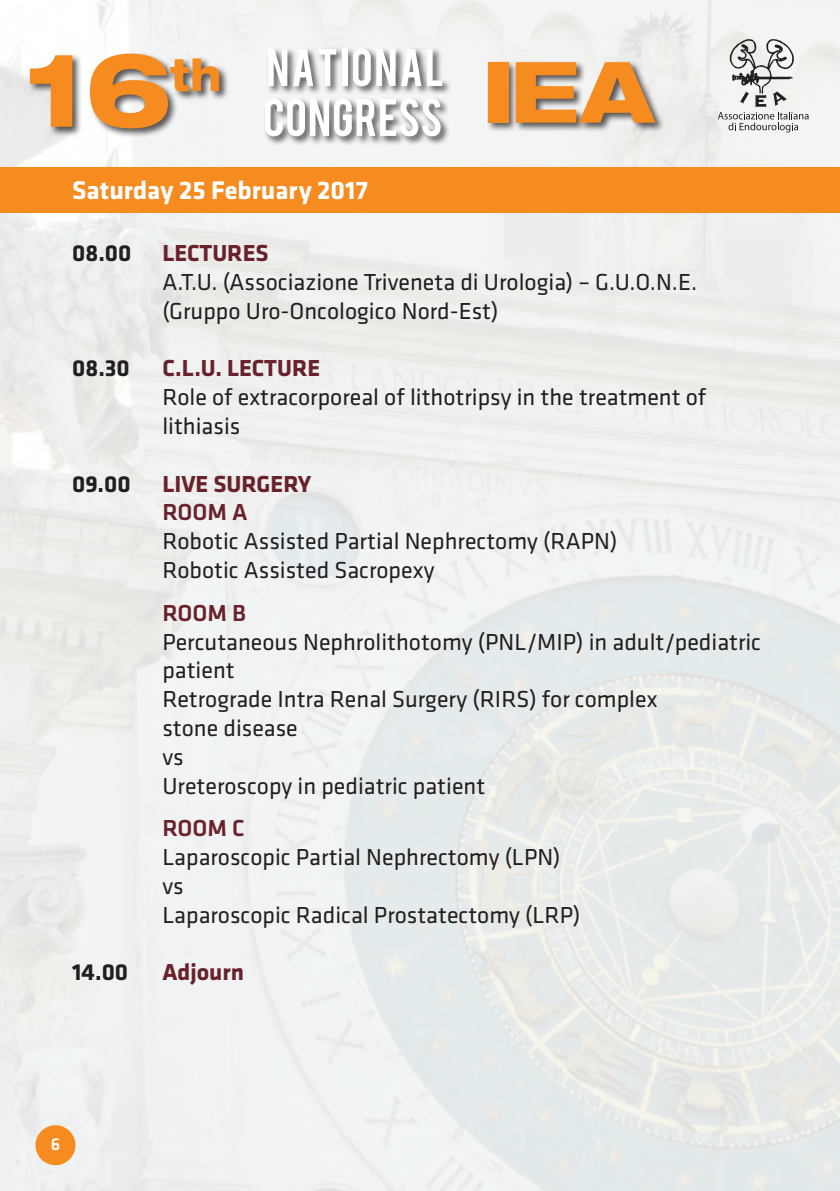
<style>
.page{position:relative;width:840px;height:1191px;background:#fff}
.page>*{position:absolute;margin:0;border:0;box-sizing:border-box;transform-origin:0 0}
.t1{font:800 expanded 103.2px "Helvetica Neue";color:#f68b1f;scale:.95 1}
.t2{font:800 expanded 44.4px "Helvetica Neue";color:#f68b1f;scale:.9 1}
.t3{font:700 26.4px "Klavika";color:#fff}
.t4{font:24px/28.8px "Klavika";color:#231f20}
.t5{font:700 24px "Klavika";color:#69222b}
.t6{font:700 24px "Klavika";color:#231f20}
.t7{font:500 24px "Klavika";color:#69222b}
.t8{font:500 18px "Klavika";color:#fff}
</style>
<div class="page">
<img style="left:0;top:0;width:839px;height:1191px">
<div style="left:35px;top:1125px;width:40px;height:40px;background:#f68b1f;border-radius:50%"></div>
<svg style="left:717px;top:39px;width:91px;height:93px"></svg>
<div style="left:485px;top:60px;width:180px;height:73px;background:#231f20;opacity:.75"></div>
<div style="left:488px;top:62px;width:20px;height:61px;background:#f68b1f"></div>
<svg style="left:515px;top:62px;width:140px;height:61px;background:#e29f5b"></svg>
<div style="left:28px;top:52px;width:201px;height:86px;background:#231f20;opacity:.75"></div>
<div style="left:263px;top:46px;width:189px;height:100px;background:#231f20;opacity:.75"></div>
<svg style="left:268px;top:49px;width:19px;height:37px"></svg>
<svg style="left:293px;top:49px;width:43px;height:37px"></svg>
<div style="left:341px;top:49px;width:6px;height:37px;background:#fff"></div>
<svg style="left:353px;top:48px;width:17px;height:38px"></svg>
<svg style="left:376px;top:49px;width:19px;height:37px"></svg>
<svg style="left:401px;top:49px;width:20px;height:37px"></svg>
<svg style="left:427px;top:49px;width:15px;height:37px"></svg>
<svg style="left:265px;top:98px;width:175px;height:38px"></svg>
<div style="left:0;top:167px;width:839px;height:46px;background:#f68b1f"></div>
<h1 class="t1" style="left:25px;top:24px;width:157px">16</h1>
<h2 class="t2" style="left:170px;top:46px;width:58px">th</h2>
<p class="t3" style="left:72px;top:175px;width:297px">Saturday 25 February 2017</p>
<p class="t6" style="left:72px;top:240px;width:61px">08.00</p>
<p class="t5" style="left:162px;top:240px;width:108px">LECTURES</p>
<p class="t4" style="left:162px;top:268px;width:536px">A.T.U. (Associazione Triveneta di Urologia) – G.U.O.N.E. (Gruppo Uro-Oncologico Nord-Est)</p>
<p class="t6" style="left:72px;top:355px;width:59px">08.30</p>
<p class="t5" style="left:162px;top:355px;width:159px">C.L.U. LECTURE</p>
<p class="t4" style="left:162px;top:383px;width:545px">Role of extracorporeal of lithotripsy in the treatment of lithiasis</p>
<p class="t6" style="left:72px;top:470px;width:60px">09.00</p>
<p class="t5" style="left:162px;top:470px;width:150px">LIVE SURGERY</p>
<p class="t7" style="left:162px;top:499px;width:87px">ROOM A</p>
<p class="t4" style="left:162px;top:527px;width:456px">Robotic Assisted Partial Nephrectomy (RAPN)<br>Robotic Assisted Sacropexy</p>
<p class="t7" style="left:162px;top:599px;width:85px">ROOM B</p>
<p class="t4" style="left:162px;top:627px;width:600px">Percutaneous Nephrolithotomy (PNL/MIP) in adult/pediatric patient<br>Retrograde Intra Renal Surgery (RIRS) for complex<br>stone disease<br>vs<br>Ureteroscopy in pediatric patient</p>
<p class="t7" style="left:162px;top:815px;width:84px">ROOM C</p>
<p class="t4" style="left:162px;top:843px;width:419px">Laparoscopic Partial Nephrectomy (LPN) vs<br>Laparoscopic Radical Prostatectomy (LRP)</p>
<p class="t6" style="left:72px;top:959px;width:57px">14.00</p>
<p class="t5" style="left:162px;top:959px;width:83px">Adjourn</p>
<p class="t8" style="left:51px;top:1133px;width:11px">6</p>
</div>
